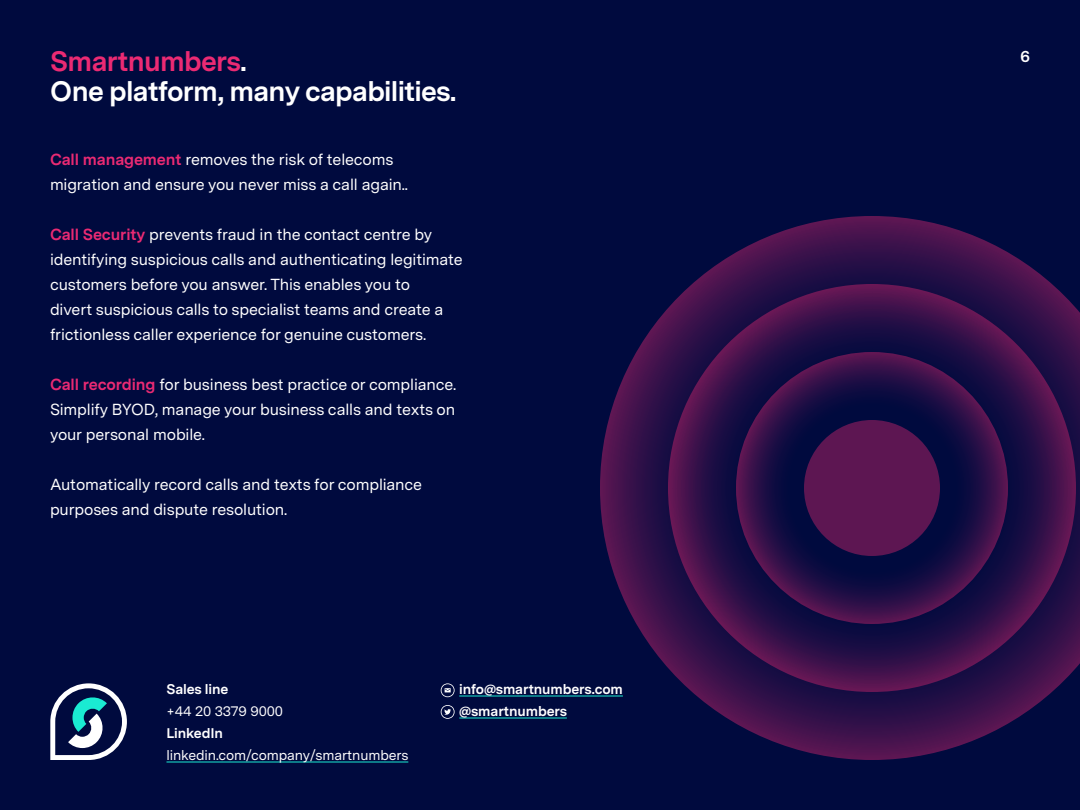
<style>
.page{position:relative;width:1080px;height:810px;background:#000a3e}
.page>*{position:absolute;margin:0;border:0;box-sizing:border-box;transform-origin:0 0}
.t1{font:700 28px/30px "Messina Sans";letter-spacing:-.025em;color:#fff}
.t2{font:16px/25px "Messina Sans";letter-spacing:-.01em;color:#fff}
.t3{font:700 16px "Messina Sans";color:#fff}
.t4{font:700 14px/22px "Messina Sans";letter-spacing:-.01em;color:#fff}
.t5{font:14px "Messina Sans";letter-spacing:-.01em;color:#fff}
.s1{color:#eb2a73}
.s2{font-weight:700;color:#eb2a73}
</style>
<div class="page">
<svg style="left:50px;top:683px;width:77px;height:77px"></svg>
<svg style="left:600px;top:216px;width:480px;height:544px"></svg>
<hr style="left:166px;top:762px;width:242px;height:1px;background:#1aebd2">
<hr style="left:459px;top:696px;width:164px;height:1px;background:#1aebd2">
<hr style="left:459px;top:718px;width:108px;height:1px;background:#1aebd2">
<svg style="left:441px;top:705px;width:14px;height:14px"></svg>
<svg style="left:441px;top:683px;width:14px;height:14px"></svg>
<h1 class="t1" style="left:50px;top:45px;width:408px"><span class="s1">Smartnumbers</span>.<br>One platform, many capabilities.</h1>
<p class="t2" style="left:50px;top:147px;width:360px"><span class="s2">Call management</span> removes the risk of telecoms migration and ensure you never miss a call again..</p>
<p class="t2" style="left:50px;top:222px;width:414px"><span class="s2">Call Security</span> prevents fraud in the contact centre by identifying suspicious calls and authenticating legitimate customers before you answer. This enables you to<br>divert suspicious calls to specialist teams and create a frictionless caller experience for genuine customers.</p>
<p class="t2" style="left:50px;top:372px;width:408px;text-align:justify"><span class="s2">Call recording</span> for business best practice or compliance.<br>Simplify BYOD, manage your business calls and texts on your personal mobile.</p>
<p class="t2" style="left:50px;top:472px;width:374px">Automatically record calls and texts for compliance purposes and dispute resolution.</p>
<p class="t4" style="left:166px;top:678px;width:63px">Sales line</p>
<p class="t5" style="left:166px;top:701px;width:118px">+44 20 3379 9000</p>
<p class="t4" style="left:166px;top:722px;width:58px">LinkedIn</p>
<p class="t5" style="left:166px;top:745px;width:244px">linkedin.com/company/smartnumbers</p>
<p class="t4" style="left:459px;top:678px;width:165px">info@smartnumbers.com @smartnumbers</p>
<p class="t3" style="left:1021px;top:45px;width:11px">6</p>
</div>
